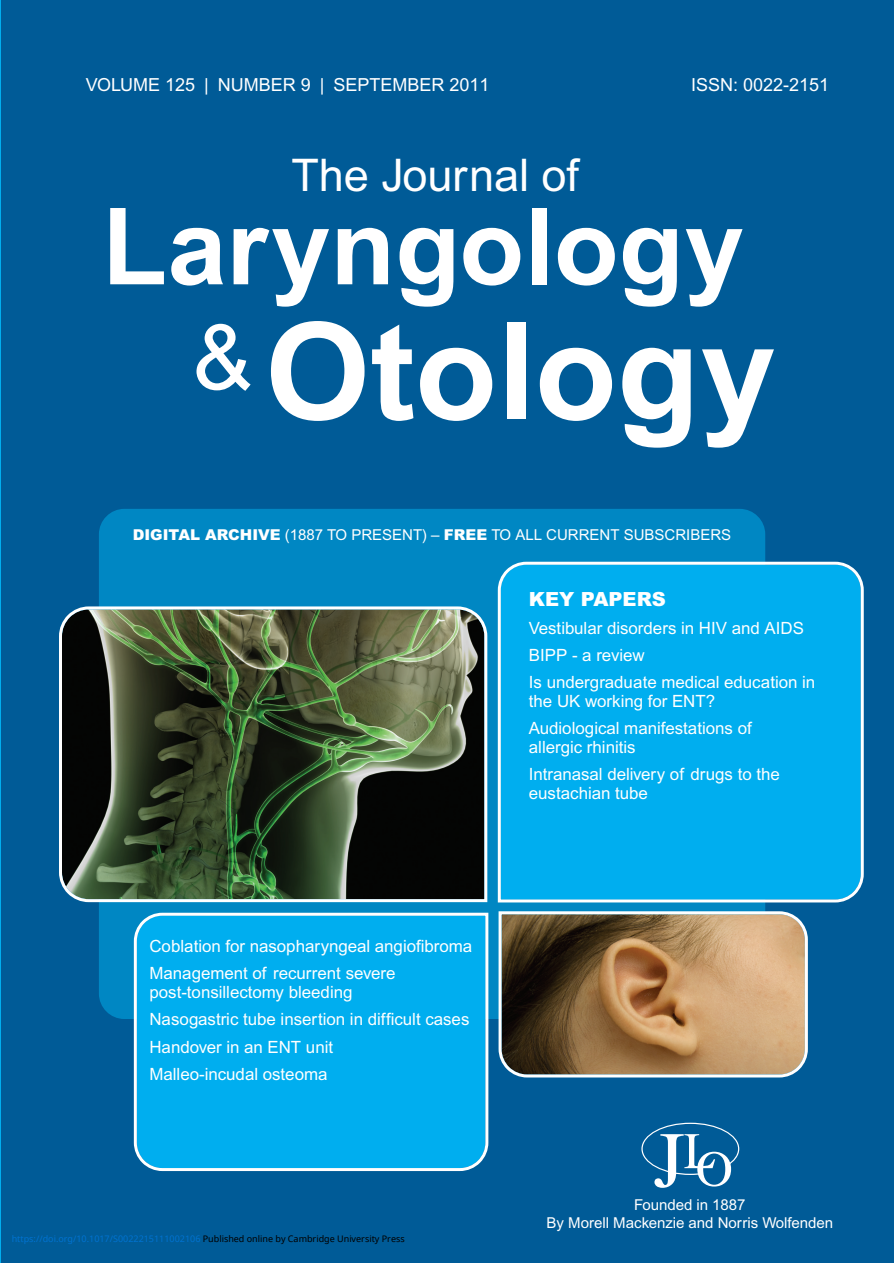
<style>
.page{position:relative;width:894px;height:1263px;background:#fff}
.page>*{position:absolute;margin:0;border:0;box-sizing:border-box;transform-origin:0 0}
.t1{font:700 135px "Arial";color:#fff}
.t2{font:700 106.5px "Arial";color:#fff}
.t3{font:45px "Arial";color:#fff}
.t4{font:900 19.5px "Arial";color:#fff}
.t5{font:18px "Arial";color:#fff}
.t6{font:16.8px/27.3px "Arial";color:#fff}
.t7{font:15px/18px "Arial";color:#fff;text-align:center}
.t8{font:9px "Noto Sans";color:#0172cf}
.s1{font-weight:900}
.s2{color:#000}
</style>
<div class="page">
<hr style="left:0;top:0;width:1px;height:1263px;background:#00aeef">
<div style="left:1px;top:0;width:893px;height:1263px;background:#005b97"></div>
<div style="left:99px;top:509px;width:666px;height:510px;background:#0087c3;border-radius:26px"></div>
<div style="left:498px;top:562px;width:365px;height:340px;background:#00aeef"></div>
<img style="left:59px;top:606px;width:428px;height:296px">
<div style="left:134px;top:912px;width:354px;height:259px;background:#00aeef"></div>
<svg style="left:498px;top:911px;width:310px;height:166px;background:#9a7c59"></svg>
<svg style="left:641px;top:1122px;width:98px;height:66px"></svg>
<p class="t5" style="left:86px;top:78px;width:405px">VOLUME 125 | NUMBER 9 | SEPTEMBER 2011</p>
<p class="t5" style="left:691px;top:78px;width:139px">ISSN: 0022-2151</p>
<h3 class="t3" style="left:291px;top:159px;width:289px">The Journal of</h3>
<h2 class="t2" style="left:102px;top:208px;width:643px">Laryngology</h2>
<h1 class="t1" style="left:193px;top:322px;width:585px"><sup>&amp;</sup>Otology</h1>
<p class="t7" style="left:133px;top:527px;width:600px"><span class="s1">DIGITAL ARCHIVE</span> (1887 TO PRESENT) – <span class="s1">FREE</span> TO ALL CURRENT SUBSCRIBERS</p>
<p class="t6" style="left:149px;top:934px;width:324px">Coblation for nasopharyngeal angiofibroma<br>Management of recurrent severe</p>
<p class="t6" style="left:149px;top:980px;width:321px">post-tonsillectomy bleeding<br>Nasogastric tube insertion in difficult cases<br>Handover in an ENT unit<br>Malleo-incudal osteoma</p>
<p class="t8" style="left:12px;top:1232px;width:394px">https://doi.org/10.1017/S0022215111002106 <span class="s2">Published online by Cambridge University Press</span></p>
<p class="t4" style="left:529px;top:588px;width:139px">KEY PAPERS</p>
<p class="t6" style="left:529px;top:616px;width:288px">Vestibular disorders in HIV and AIDS<br>BIPP - a review<br>Is undergraduate medical education in</p>
<p class="t6" style="left:529px;top:689px;width:224px">the UK working for ENT?<br>Audiological manifestations of</p>
<p class="t6" style="left:529px;top:735px;width:252px">allergic rhinitis<br>Intranasal delivery of drugs to the</p>
<p class="t6" style="left:529px;top:781px;width:121px">eustachian tube</p>
<p class="t7" style="left:546px;top:1197px;width:288px">Founded in 1887<br>By Morell Mackenzie and Norris Wolfenden</p>
</div>
